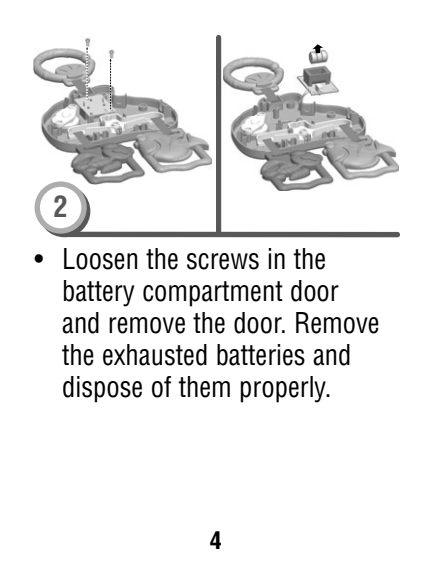
<style>
.page{position:relative;width:432px;height:576px;background:#fff}
.page>*{position:absolute;margin:0;border:0;box-sizing:border-box;transform-origin:0 0}
.t1{font:700 condensed 28.8px "Helvetica LT Std";color:#585858}
.t2{font:condensed 28px/32px "Helvetica LT Std";color:#000;scale:.95 1}
.t3{font:700 condensed 24px "Helvetica LT Std";color:#000}
</style>
<div class="page">
<img style="left:224px;top:49px;width:175px;height:142px">
<svg style="left:310px;top:44px;width:14px;height:11px"></svg>
<img style="left:33px;top:38px;width:179px;height:147px">
<img style="left:86px;top:50px;width:2px;height:49px">
<svg style="left:85px;top:46px;width:4px;height:4px"></svg>
<svg style="left:109px;top:57px;width:3px;height:53px"></svg>
<div style="left:67px;top:232px;width:330px;height:5px;background:#585858"></div>
<svg style="left:41px;top:188px;width:47px;height:47px"></svg>
<div style="left:38px;top:185px;width:52px;height:52px;border:5px solid #585858;border-radius:50%"></div>
<svg style="left:37px;top:184px;width:47px;height:47px"></svg>
<div style="left:35px;top:181px;width:52px;height:53px;border:5px solid #adadad;border-radius:50%"></div>
<div style="left:216px;top:37px;width:5px;height:196px;background:#585858"></div>
<p class="t1" style="left:54px;top:196px;width:16px">2</p>
<p class="t2" style="left:62px;top:246px;width:336px;text-indent:-28px">• Loosen the screws in the battery compartment door and remove the door. Remove the exhausted batteries and dispose of them properly.</p>
<p class="t3" style="left:210px;top:532px;width:13px">4</p>
</div>
